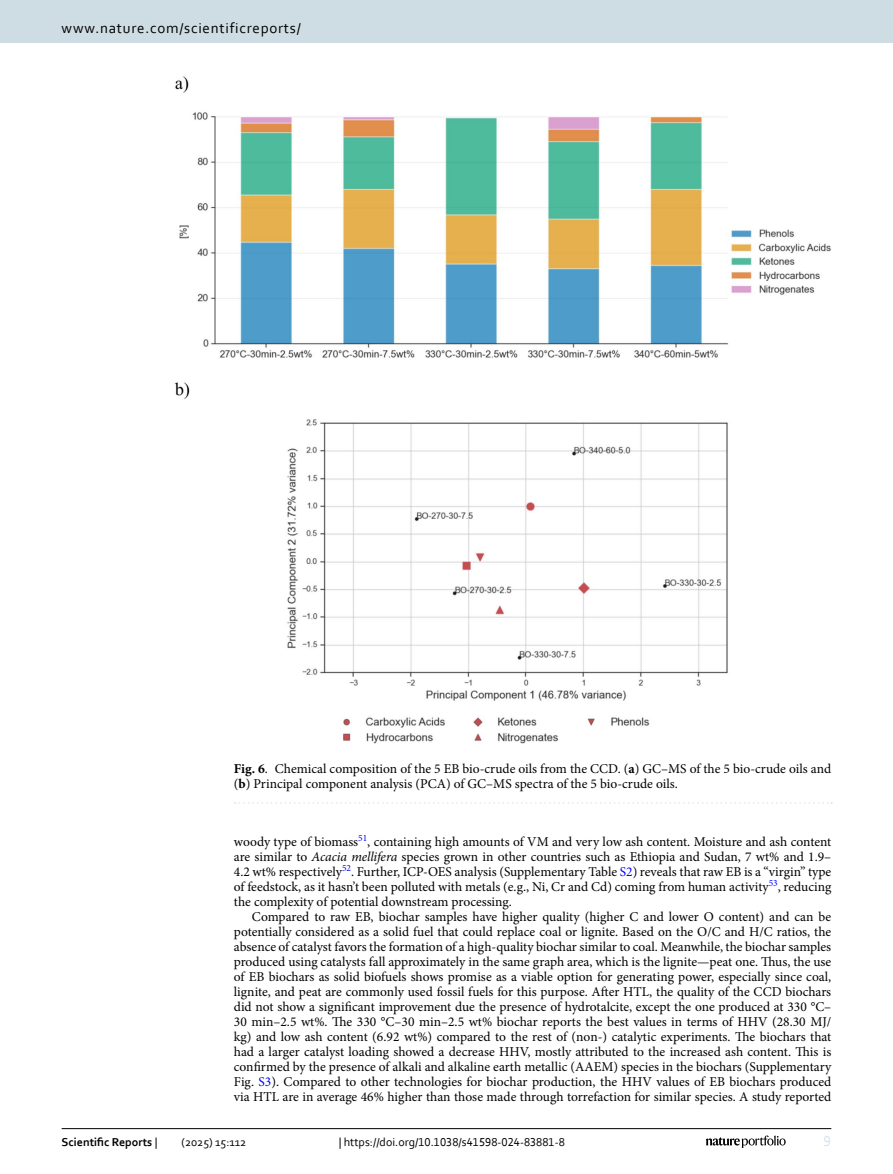
<style>
.page{position:relative;width:893px;height:1174px;background:#fff}
.page>*{position:absolute;margin:0;border:0;box-sizing:border-box;transform-origin:0 0}
.t1{font:15px "Corbel";letter-spacing:.05em;color:#000}
.t2{font:15px "Corbel";color:#d9e4eb}
.Body_Text_Indent{font:13.5px/15px "Minion Pro";color:#000;text-align:justify}
.Figure_Caption{font:13.5px/15px "Minion Pro";color:#000}
.t3{font:12px "Corbel";color:#000}
.t4{font:700 12px "Corbel";color:#000}
.s1{font-weight:700}
.s2{font-style:italic}
.s3{color:#00f}
.s4{font-weight:400}
</style>
<div class="page">
<img style="left:174px;top:76px;width:657px;height:668px">
<svg style="left:235px;top:802px;width:597px;height:1px"></svg>
<hr style="left:62px;top:1128px;width:769px;height:1px;background:#000">
<svg style="left:706px;top:1135px;width:80px;height:12px"></svg>
<div style="left:0;top:0;width:893px;height:43px;background:#cedde4"></div>
<p class="t1" style="left:62px;top:18px;width:241px">www.nature.com/scientificreports/</p>
<p class="Figure_Caption" style="left:234px;top:761px;width:599px"><span class="s1">Fig. 6</span>. Chemical composition of the 5 EB bio-crude oils from the CCD. (<span class="s1">a</span>) GC–MS of the 5 bio-crude oils and (<span class="s1">b</span>) Principal component analysis (PCA) of GC–MS spectra of the 5 bio-crude oils.</p>
<p class="Body_Text_Indent" style="left:234px;top:834px;width:599px">woody type of biomass<sup>51</sup>, containing high amounts of VM and very low ash content. Moisture and ash content are similar to <span class="s2">Acacia mellifera</span> species grown in other countries such as Ethiopia and Sudan, 7 wt% and 1.9– 4.2 wt% respectively<sup>52</sup>. Further, ICP-OES analysis (Supplementary Table <span class="s3">S2</span>) reveals that raw EB is a “virgin” type of feedstock, as it hasn’t been polluted with metals (e.g., Ni, Cr and Cd) coming from human activity<sup>53</sup>, reducing the complexity of potential downstream processing.</p>
<p class="Body_Text_Indent" style="left:234px;top:909px;width:599px;text-indent:18px">Compared to raw EB, biochar samples have higher quality (higher C and lower O content) and can be potentially considered as a solid fuel that could replace coal or lignite. Based on the O/C and H/C ratios, the absence of catalyst favors the formation of a high-quality biochar similar to coal. Meanwhile, the biochar samples produced using catalysts fall approximately in the same graph area, which is the lignite—peat one. Thus, the use of EB biochars as solid biofuels shows promise as a viable option for generating power, especially since coal, lignite, and peat are commonly used fossil fuels for this purpose. After HTL, the quality of the CCD biochars did not show a significant improvement due the presence of hydrotalcite, except the one produced at 330 °C– 30 min–2.5 wt%. The 330 °C–30 min–2.5 wt% biochar reports the best values in terms of HHV (28.30 MJ/ kg) and low ash content (6.92 wt%) compared to the rest of (non-) catalytic experiments. The biochars that had a larger catalyst loading showed a decrease HHV, mostly attributed to the increased ash content. This is confirmed by the presence of alkali and alkaline earth metallic (AAEM) species in the biochars (Supplementary Fig. <span class="s3">S3</span>). Compared to other technologies for biochar production, the HHV values of EB biochars produced via HTL are in average 46% higher than those made through torrefaction for similar species. A study reported</p>
<p class="t4" style="left:62px;top:1134px;width:97px">Scientific Reports <span class="s4">|</span></p>
<p class="t3" style="left:181px;top:1134px;width:66px">(2025) 15:112</p>
<p class="t3" style="left:339px;top:1134px;width:228px">| https://doi.org/10.1038/s41598-024-83881-8</p>
<p class="t2" style="left:824px;top:1132px;width:9px">9</p>
</div>
